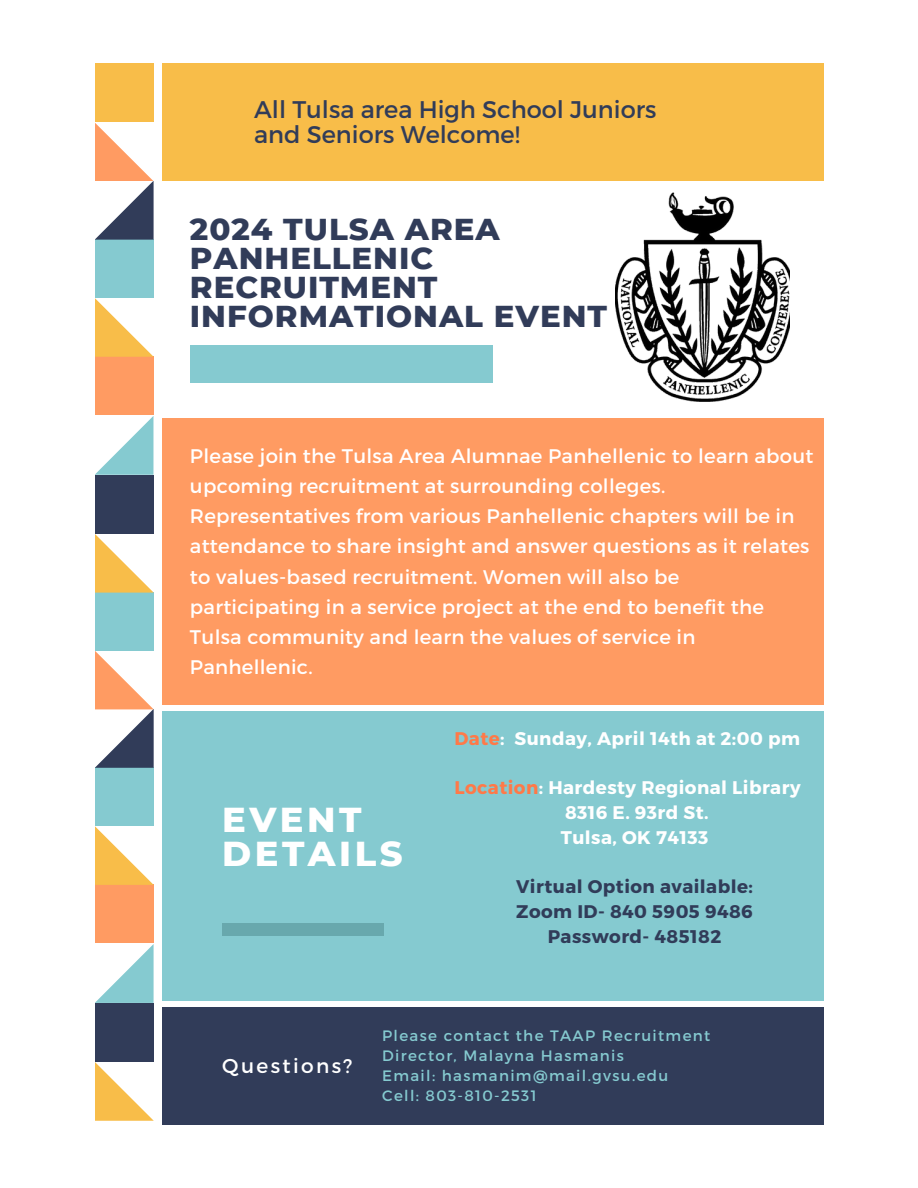
<style>
.page{position:relative;width:918px;height:1188px;background:#fff}
.page>*{position:absolute;margin:0;border:0;box-sizing:border-box;transform-origin:0 0}
.t1{font:800 35.25px/33.8px "Montserrat";letter-spacing:.1em;color:#fff}
.t2{font:800 30.9px/29.2px "Montserrat";letter-spacing:.03em;color:#313c59}
.t3{font:24px/25.5px "Montserrat";color:#313c59}
.t4{font:20.1px "Montserrat";letter-spacing:.12em;color:#fff}
.t5{font:19.65px/30.2px "Montserrat";letter-spacing:.015em;color:#fff}
.t6{font:700 18.3px "Montserrat";letter-spacing:.025em;color:#fff}
.t7{font:700 18.3px "Montserrat";letter-spacing:.025em;color:#313c59}
.t8{font:15px/20.2px "Montserrat";letter-spacing:.09em;color:#85cad0}
.s1{color:#ff7948}
</style>
<div class="page">
<div style="left:95px;top:63px;width:59px;height:59px;background:#f8bd49"></div>
<div style="left:95px;top:592px;width:59px;height:59px;background:#85cad0"></div>
<div style="left:95px;top:239px;width:59px;height:59px;background:#85cad0"></div>
<div style="left:95px;top:767px;width:59px;height:59px;background:#85cad0"></div>
<div style="left:95px;top:475px;width:59px;height:59px;background:#313c59"></div>
<div style="left:95px;top:1003px;width:59px;height:59px;background:#313c59"></div>
<div style="left:95px;top:356px;width:59px;height:59px;background:#ff9b62"></div>
<div style="left:95px;top:884px;width:59px;height:59px;background:#ff9b62"></div>
<svg style="left:95px;top:123px;width:59px;height:117px"></svg>
<svg style="left:95px;top:651px;width:59px;height:117px"></svg>
<svg style="left:95px;top:416px;width:58px;height:59px"></svg>
<svg style="left:95px;top:944px;width:59px;height:59px"></svg>
<svg style="left:95px;top:298px;width:58px;height:59px"></svg>
<svg style="left:95px;top:826px;width:58px;height:59px"></svg>
<svg style="left:95px;top:534px;width:59px;height:59px"></svg>
<svg style="left:95px;top:1062px;width:59px;height:59px"></svg>
<div style="left:162px;top:1007px;width:661px;height:118px;background:#313c59"></div>
<div style="left:162px;top:711px;width:661px;height:290px;background:#85cad0"></div>
<div style="left:162px;top:418px;width:661px;height:286px;background:#ff9b62"></div>
<div style="left:162px;top:63px;width:661px;height:118px;background:#f8bd49"></div>
<div style="left:190px;top:345px;width:303px;height:38px;background:#85cad0"></div>
<div style="left:222px;top:923px;width:162px;height:13px;background:#68a8ad"></div>
<img style="left:615px;top:192px;width:175px;height:209px">
<p class="t3" style="left:254px;top:95px;width:404px">All Tulsa area High School Juniors and Seniors Welcome!</p>
<p class="t2" style="left:190px;top:214px;width:419px">2024 TULSA AREA<br>PANHELLENIC<br>RECRUITMENT<br>INFORMATIONAL EVENT</p>
<p class="t5" style="left:190px;top:440px;width:625px">Please join the Tulsa Area Alumnae Panhellenic to learn about upcoming recruitment at surrounding colleges.<br>Representatives from various Panhellenic chapters will be in attendance to share insight and answer questions as it relates to values-based recruitment. Women will also be participating in a service project at the end to benefit the Tulsa community and learn the values of service in Panhellenic.</p>
<p class="t1" style="left:222px;top:803px;width:182px">EVENT<br>DETAILS</p>
<p class="t6" style="left:454px;top:726px;width:347px"><span class="s1">Date</span>: Sunday, April 14th at 2:00 pm</p>
<p class="t6" style="left:454px;top:776px;width:348px"><span class="s1">Location</span>: Hardesty Regional Library</p>
<p class="t6" style="left:565px;top:801px;width:145px">8316 E. 93rd St.</p>
<p class="t6" style="left:561px;top:825px;width:149px">Tulsa, OK 74133</p>
<p class="t7" style="left:516px;top:875px;width:238px">Virtual Option available:</p>
<p class="t7" style="left:516px;top:900px;width:238px">Zoom ID- 840 5905 9486</p>
<p class="t7" style="left:548px;top:924px;width:175px">Password- 485182</p>
<p class="t4" style="left:222px;top:1053px;width:132px">Questions?</p>
<p class="t8" style="left:382px;top:1024px;width:330px">Please contact the TAAP Recruitment<br>Director, Malayna Hasmanis</p>
<p class="t8" style="left:382px;top:1065px;width:288px">Email: hasmanim@mail.gvsu.edu</p>
<p class="t8" style="left:382px;top:1085px;width:156px">Cell: 803-810-2531</p>
</div>
